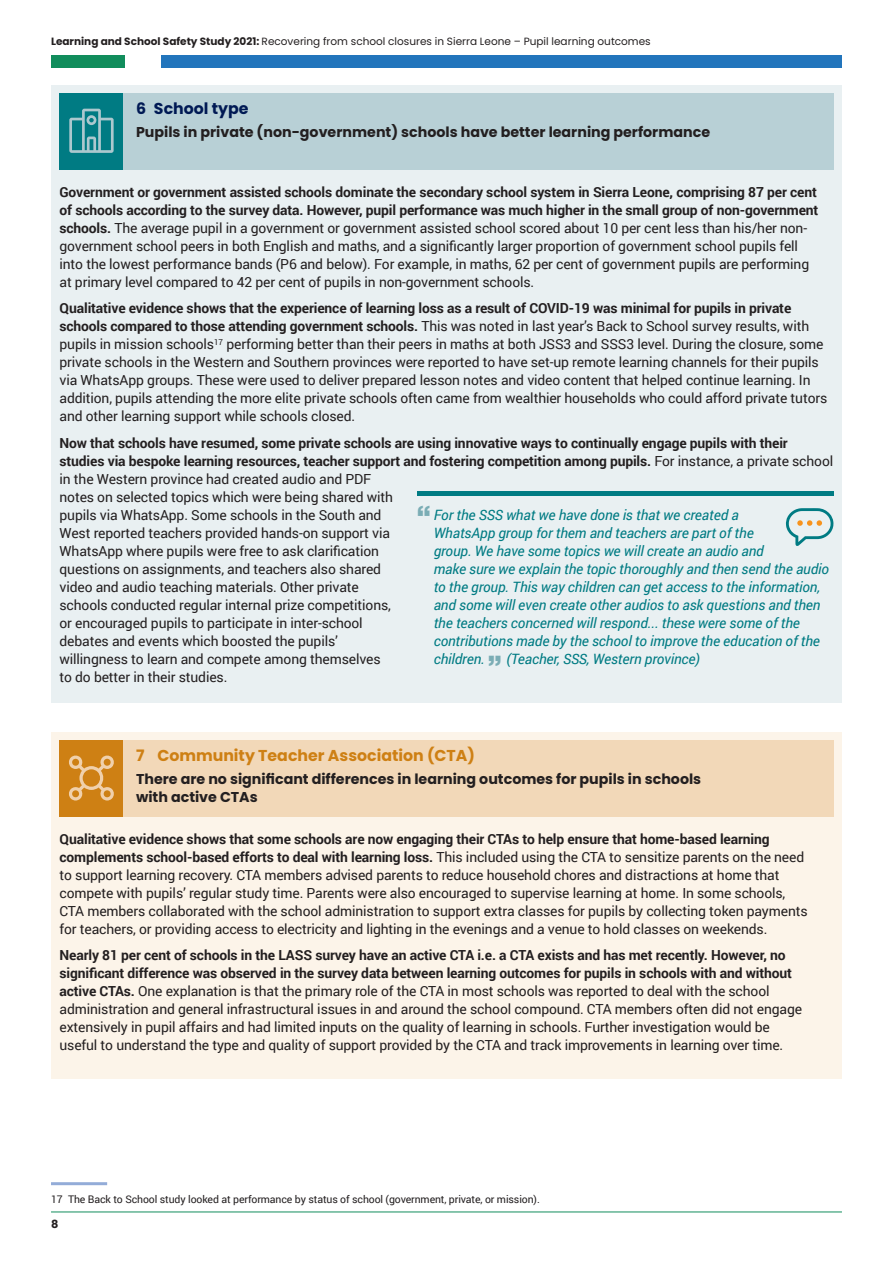
<style>
.page{position:relative;width:893px;height:1263px;background:#fff}
.page>*{position:absolute;margin:0;border:0;box-sizing:border-box;transform-origin:0 0}
.t1{font:700 15.75px "Poppins";color:#ce8014}
.t2{font:700 15.75px "Poppins";color:#001954}
.t3{font:italic 14.25px/18px "Roboto";letter-spacing:-.01em;color:#007b83}
.t4{font:700 14.25px/18px "Poppins";color:#231f20}
.t5{font:13.8px/18px "Roboto";letter-spacing:-.01em;color:#231f20}
.t6{font:700 11.25px "Poppins";color:#231f20}
.t7{font:10.5px "Poppins";color:#231f20}
.t8{font:10.5px "Roboto";letter-spacing:-.01em;color:#231f20}
.s1{font-weight:700}
.s2{font-family:"Helvetica Neue LT Pro";font-weight:900;font-style:normal;font-size:27px;color:#7badb5}
</style>
<div class="page">
<hr style="left:51px;top:1211px;width:791px;height:1px;background:#118d5c">
<div style="left:51px;top:55px;width:74px;height:13px;background:#118d5c"></div>
<div style="left:162px;top:55px;width:680px;height:13px;background:#2275bc"></div>
<div style="left:51px;top:85px;width:791px;height:618px;background:#e9f0f2"></div>
<div style="left:123px;top:94px;width:710px;height:76px;background:#b8d0d6"></div>
<div style="left:60px;top:94px;width:63px;height:76px;background:#007b83"></div>
<svg style="left:69px;top:109px;width:45px;height:44px"></svg>
<div style="left:417px;top:491px;width:416px;height:5px;background:#007b83"></div>
<svg style="left:786px;top:508px;width:48px;height:38px"></svg>
<hr style="left:51px;top:1182px;width:56px;height:3px;background:#93acd8">
<div style="left:51px;top:732px;width:791px;height:347px;background:#fcf4e9"></div>
<div style="left:123px;top:741px;width:710px;height:76px;background:#f2d8b8"></div>
<div style="left:60px;top:741px;width:63px;height:76px;background:#ce8014"></div>
<svg style="left:69px;top:755px;width:45px;height:45px"></svg>
<p class="t7" style="left:51px;top:35px;width:601px"><span class="s1">Learning and School Safety Study 2021:</span> Recovering from school closures in Sierra Leone – Pupil learning outcomes</p>
<p class="t2" style="left:136px;top:100px;width:114px">6 School type</p>
<p class="t4" style="left:136px;top:123px;width:576px">Pupils in private (non-government) schools have better learning performance</p>
<p class="t5" style="left:60px;top:182px;width:760px"><span class="s1">Government or government assisted schools dominate the secondary school system in Sierra Leone, comprising 87 per cent of schools according to the survey data. However, pupil performance was much higher in the small group of non-government schools.</span> The average pupil in a government or government assisted school scored about 10 per cent less than his/her non&shy;government school peers in both English and maths, and a significantly larger proportion of government school pupils fell into the lowest performance bands (P6 and below). For example, in maths, 62 per cent of government pupils are performing at primary level compared to 42 per cent of pupils in non-government schools.</p>
<p class="t5" style="left:60px;top:299px;width:769px"><span class="s1">Qualitative evidence shows that the experience of learning loss as a result of COVID-19 was minimal for pupils in private schools compared to those attending government schools.</span> This was noted in last year’s Back to School survey results, with pupils in mission schools<sup>17</sup> performing better than their peers in maths at both JSS3 and SSS3 level. During the closure, some private schools in the Western and Southern provinces were reported to have set-up remote learning channels for their pupils via WhatsApp groups. These were used to deliver prepared lesson notes and video content that helped continue learning. In addition, pupils attending the more elite private schools often came from wealthier households who could afford private tutors and other learning support while schools closed.</p>
<p class="t5" style="left:60px;top:433px;width:775px"><span class="s1">Now that schools have resumed, some private schools are using innovative ways to continually engage pupils with their studies via bespoke learning resources, teacher support and fostering competition among pupils.</span> For instance, a private school in the Western province had created audio and PDF<br>notes on selected topics which were being shared with<br>pupils via WhatsApp. Some schools in the South and<br>West reported teachers provided hands-on support via<br>WhatsApp where pupils were free to ask clarification<br>questions on assignments, and teachers also shared<br>video and audio teaching materials. Other private<br>schools conducted regular internal prize competitions,<br>or encouraged pupils to participate in inter-school<br>debates and events which boosted the pupils’<br>willingness to learn and compete among themselves<br>to do better in their studies.</p>
<p class="t3" style="left:434px;top:505px;width:397px;text-indent:-17px"><span class="s2">“</span> For the SSS what we have done is that we created a<br>WhatsApp group for them and teachers are part of the<br>group. We have some topics we will create an audio and<br>make sure we explain the topic thoroughly and then send the audio to the group. This way children can get access to the information, and some will even create other audios to ask questions and then the teachers concerned will respond... these were some of the contributions made by the school to improve the education of the children. <span class="s2">”</span> (Teacher, SSS, Western province)</p>
<p class="t1" style="left:136px;top:747px;width:340px">7 Community Teacher Association (CTA)</p>
<p class="t4" style="left:136px;top:770px;width:567px">There are no significant differences in learning outcomes for pupils in schools with active CTAs</p>
<p class="t5" style="left:60px;top:829px;width:750px"><span class="s1">Qualitative evidence shows that some schools are now engaging their CTAs to help ensure that home-based learning complements school-based efforts to deal with learning loss.</span> This included using the CTA to sensitize parents on the need to support learning recovery. CTA members advised parents to reduce household chores and distractions at home that compete with pupils’ regular study time. Parents were also encouraged to supervise learning at home. In some schools, CTA members collaborated with the school administration to support extra classes for pupils by collecting token payments for teachers, or providing access to electricity and lighting in the evenings and a venue to hold classes on weekends.</p>
<p class="t5" style="left:60px;top:946px;width:744px"><span class="s1">Nearly 81 per cent of schools in the LASS survey have an active CTA i.e. a CTA exists and has met recently. However, no significant difference was observed in the survey data between learning outcomes for pupils in schools with and without active CTAs.</span> One explanation is that the primary role of the CTA in most schools was reported to deal with the school administration and general infrastructural issues in and around the school compound. CTA members often did not engage extensively in pupil affairs and had limited inputs on the quality of learning in schools. Further investigation would be useful to understand the type and quality of support provided by the CTA and track improvements in learning over time.</p>
<p class="t8" style="left:51px;top:1192px;width:490px">17 The Back to School study looked at performance by status of school (government, private, or mission).</p>
<p class="t6" style="left:51px;top:1217px;width:9px">8</p>
</div>
